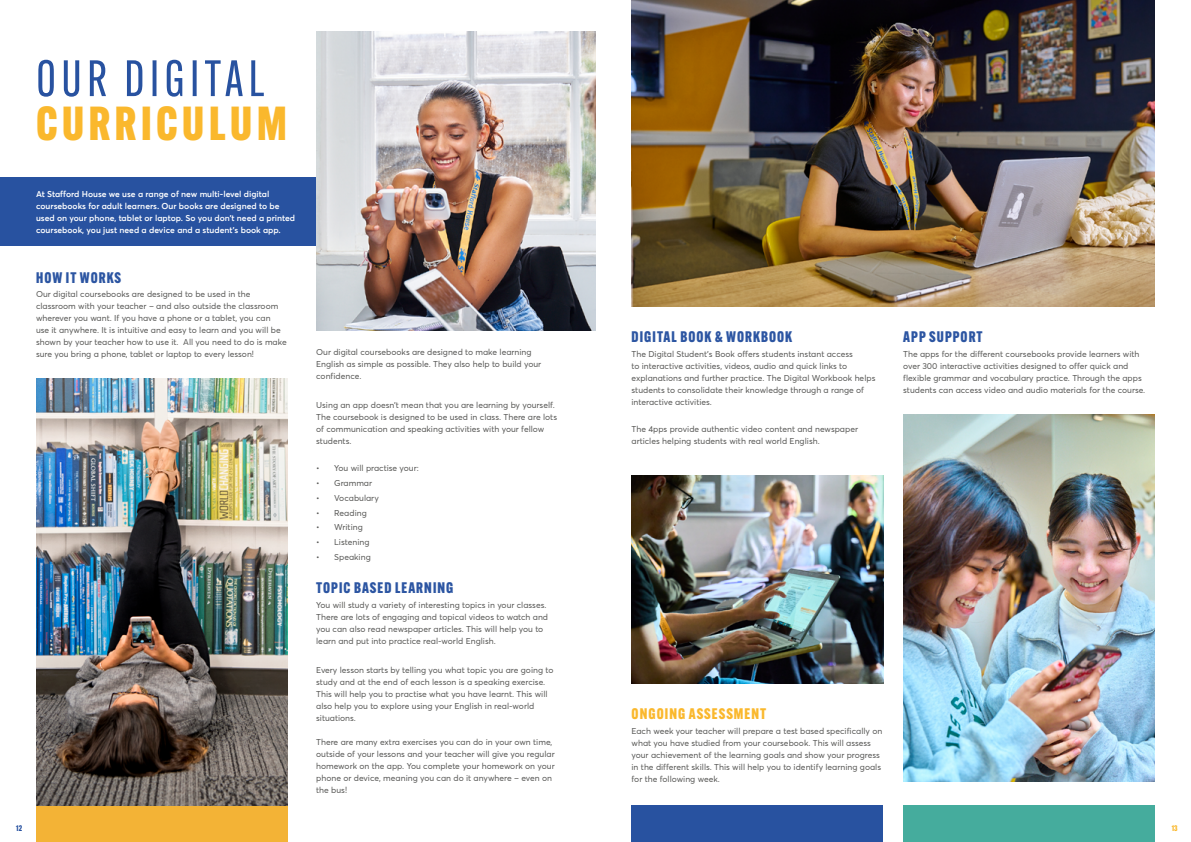
<style>
.page{position:relative;width:1191px;height:842px;background:#fff}
.page>*{position:absolute;margin:0;border:0;box-sizing:border-box;transform-origin:0 0}
.t1{font:50px "Alternate Gothic Cond ATF";letter-spacing:.1em;color:#2852a0}
.t2{font:800 46.7px "Alternate Gothic Cond ATF";letter-spacing:.1em;color:#fab82d}
.t3{font:800 15px "Alternate Gothic Cond ATF";letter-spacing:.07em;color:#2c55a2}
.t4{font:800 15px "Alternate Gothic Cond ATF";letter-spacing:.07em;color:#fab82d}
.t5{font:8.5px/12px "Averta Std";color:#585856}
.t6{font:600 8.5px/12px "Averta Std";color:#fff}
.t7{font:800 8px "Alternate Gothic Cond ATF";color:#2852a0}
.t8{font:800 8px "Alternate Gothic Cond ATF";color:#fab82d}
</style>
<div class="page">
<div style="left:36px;top:806px;width:252px;height:36px;background:#f3b336"></div>
<img style="left:903px;top:415px;width:252px;height:367px">
<div style="left:903px;top:806px;width:252px;height:36px;background:#45ac9d"></div>
<div style="left:631px;top:806px;width:252px;height:36px;background:#2852a0"></div>
<img style="left:631px;top:475px;width:252px;height:209px">
<div style="left:0;top:177px;width:488px;height:69px;background:#2852a0"></div>
<img style="left:316px;top:31px;width:280px;height:299px">
<img style="left:36px;top:378px;width:252px;height:428px">
<img style="left:631px;top:0;width:524px;height:306px">
<h1 class="t1" style="left:36px;top:48px;width:230px">OUR DIGITAL</h1>
<h2 class="t2" style="left:36px;top:94px;width:252px">CURRICULUM</h2>
<p class="t6" style="left:36px;top:188px;width:261px">At Stafford House we use a range of new multi-level digital coursebooks for adult learners. Our books are designed to be used on your phone, tablet or laptop. So you don’t need a printed coursebook, you just need a device and a student’s book app.</p>
<h3 class="t3" style="left:36px;top:268px;width:87px">HOW IT WORKS</h3>
<p class="t5" style="left:36px;top:288px;width:252px">Our digital coursebooks are designed to be used in the classroom with your teacher – and also outside the classroom wherever you want. If you have a phone or a tablet, you can<br>use it anywhere. It is intuitive and easy to learn and you will be shown by your teacher how to use it. All you need to do is make sure you bring a phone, tablet or laptop to every lesson!</p>
<p class="t7" style="left:16px;top:823px;width:7px">12</p>
<p class="t5" style="left:316px;top:345px;width:227px">Our digital coursebooks are designed to make learning<br>English as simple as possible. They also help to build your confidence.</p>
<p class="t5" style="left:316px;top:399px;width:242px">Using an app doesn’t mean that you are learning by yourself.<br>The coursebook is designed to be used in class. There are lots of communication and speaking activities with your fellow students.</p>
<p class="t5" style="left:316px;top:462px;width:104px">• You will practise your:</p>
<p class="t5" style="left:316px;top:477px;width:57px">• Grammar</p>
<p class="t5" style="left:316px;top:492px;width:64px">• Vocabulary</p>
<p class="t5" style="left:316px;top:506px;width:52px">• Reading</p>
<p class="t5" style="left:316px;top:521px;width:48px">• Writing</p>
<p class="t5" style="left:316px;top:536px;width:55px">• Listening</p>
<p class="t5" style="left:316px;top:551px;width:56px">• Speaking</p>
<h3 class="t3" style="left:316px;top:578px;width:139px">TOPIC BASED LEARNING</h3>
<p class="t5" style="left:316px;top:598px;width:233px">You will study a variety of interesting topics in your classes.<br>There are lots of engaging and topical videos to watch and you can also read newspaper articles. This will help you to learn and put into practice real-world English.</p>
<p class="t5" style="left:316px;top:664px;width:239px">Every lesson starts by telling you what topic you are going to study and at the end of each lesson is a speaking exercise.<br>This will help you to practise what you have learnt. This will also help you to explore using your English in real-world situations.</p>
<p class="t5" style="left:316px;top:736px;width:240px">There are many extra exercises you can do in your own time, outside of your lessons and your teacher will give you regular homework on the app. You complete your homework on your phone or device, meaning you can do it anywhere – even on the bus!</p>
<h3 class="t3" style="left:631px;top:328px;width:162px">DIGITAL BOOK &amp; WORKBOOK</h3>
<p class="t5" style="left:631px;top:348px;width:245px">The Digital Student’s Book offers students instant access<br>to interactive activities, videos, audio and quick links to explanations and further practice. The Digital Workbook helps students to consolidate their knowledge through a range of interactive activities.</p>
<p class="t5" style="left:631px;top:423px;width:228px">The 4pps provide authentic video content and newspaper articles helping students with real world English.</p>
<h3 class="t3" style="left:903px;top:328px;width:81px">APP SUPPORT</h3>
<p class="t5" style="left:903px;top:348px;width:244px">The apps for the different coursebooks provide learners with over 300 interactive activities designed to offer quick and flexible grammar and vocabulary practice. Through the apps students can access video and audio materials for the course.</p>
<h3 class="t4" style="left:631px;top:704px;width:136px">ONGOING ASSESSMENT</h3>
<p class="t5" style="left:631px;top:725px;width:252px">Each week your teacher will prepare a test based specifically on what you have studied from your coursebook. This will assess your achievement of the learning goals and show your progress in the different skills. This will help you to identify learning goals for the following week.</p>
<p class="t8" style="left:1171px;top:823px;width:7px">13</p>
</div>
